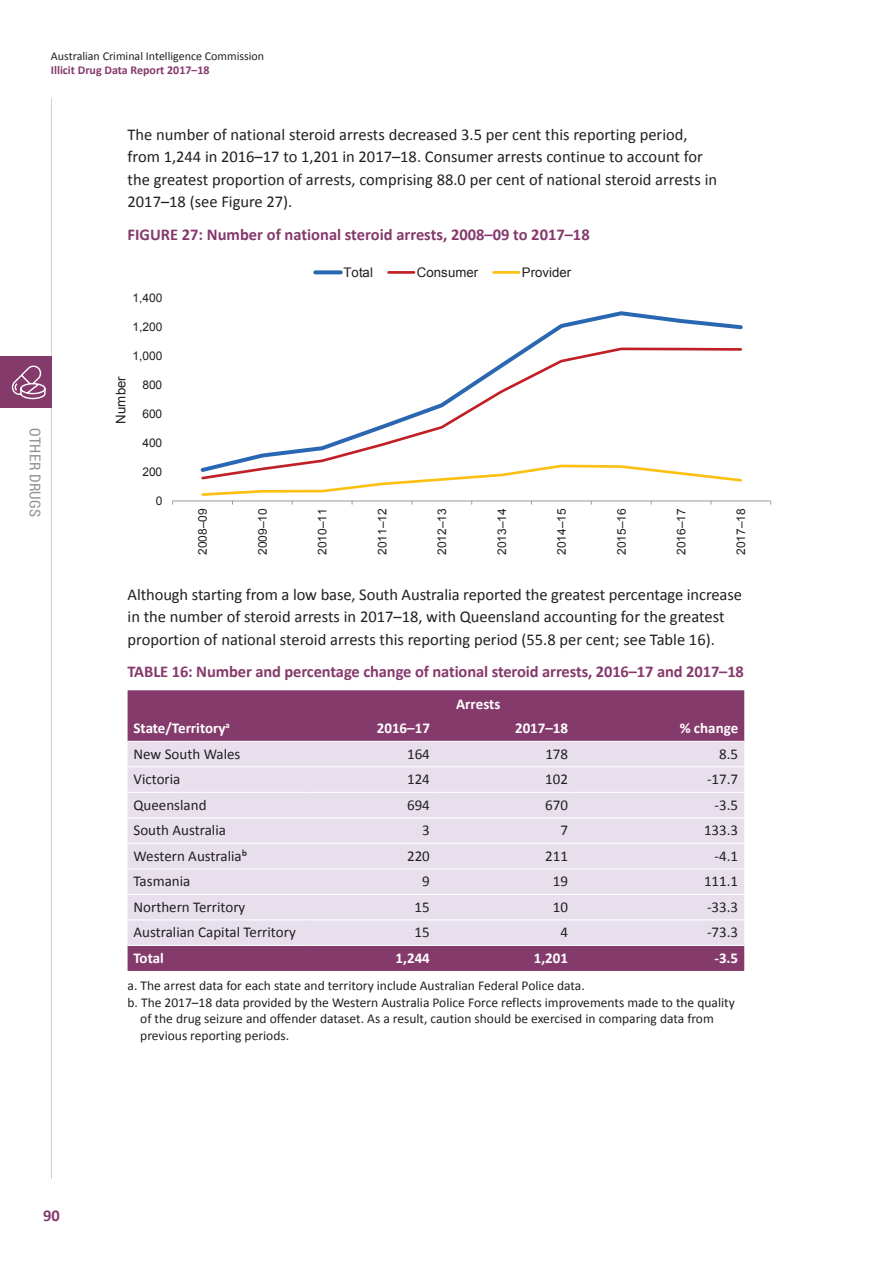
<style>
.page{position:relative;width:893px;height:1263px;background:#fff}
.page>*{position:absolute;margin:0;border:0;box-sizing:border-box;transform-origin:0 0}
.t1{font:16.5px/22.5px "Calibri";color:#231f20}
.t2{font:700 16.5px "Calibri";letter-spacing:-.005em;color:#853a6c}
.t3{font:15px "Calibri";color:#231f20}
.t4{font:700 15px "Calibri";color:#fff}
.t5{font:15px "Roboto Condensed";letter-spacing:.02em;color:#939598}
.t6{font:13.5px "Calibri";color:#231f20}
.t7{font:13.2px "Arial";color:#231f20}
.t8{font:12px "Arial";letter-spacing:.005em;color:#231f20}
.t9{font:12px "Calibri";color:#231f20}
.t10{font:700 12px "Calibri";color:#853a6c}
</style>
<div class="page">
<hr style="left:51px;top:98px;width:1px;height:1081px;background:#d1d2d4">
<div style="left:0;top:356px;width:52px;height:52px;background:#853a6c"></div>
<svg style="left:11px;top:365px;width:35px;height:35px"></svg>
<div style="left:128px;top:690px;width:616px;height:281px;background:#853a6c"></div>
<div style="left:128px;top:742px;width:616px;height:203px;background:#e7e0ec"></div>
<hr style="left:128px;top:766px;width:180px;height:1px;background:#fff">
<hr style="left:308px;top:766px;width:128px;height:1px;background:#fff">
<hr style="left:436px;top:766px;width:138px;height:1px;background:#fff">
<hr style="left:574px;top:766px;width:170px;height:1px;background:#fff">
<hr style="left:128px;top:792px;width:180px;height:1px;background:#fff">
<hr style="left:308px;top:792px;width:128px;height:1px;background:#fff">
<hr style="left:436px;top:792px;width:138px;height:1px;background:#fff">
<hr style="left:574px;top:792px;width:170px;height:1px;background:#fff">
<hr style="left:128px;top:817px;width:180px;height:1px;background:#fff">
<hr style="left:308px;top:817px;width:128px;height:1px;background:#fff">
<hr style="left:436px;top:817px;width:138px;height:1px;background:#fff">
<hr style="left:574px;top:817px;width:170px;height:1px;background:#fff">
<hr style="left:128px;top:843px;width:180px;height:1px;background:#fff">
<hr style="left:308px;top:843px;width:128px;height:1px;background:#fff">
<hr style="left:436px;top:843px;width:138px;height:1px;background:#fff">
<hr style="left:574px;top:843px;width:170px;height:1px;background:#fff">
<hr style="left:128px;top:868px;width:180px;height:1px;background:#fff">
<hr style="left:308px;top:868px;width:128px;height:1px;background:#fff">
<hr style="left:436px;top:868px;width:138px;height:1px;background:#fff">
<hr style="left:574px;top:868px;width:170px;height:1px;background:#fff">
<hr style="left:128px;top:894px;width:180px;height:1px;background:#fff">
<hr style="left:308px;top:894px;width:128px;height:1px;background:#fff">
<hr style="left:436px;top:894px;width:138px;height:1px;background:#fff">
<hr style="left:574px;top:894px;width:170px;height:1px;background:#fff">
<hr style="left:128px;top:919px;width:180px;height:1px;background:#fff">
<hr style="left:308px;top:919px;width:128px;height:1px;background:#fff">
<hr style="left:436px;top:919px;width:138px;height:1px;background:#fff">
<hr style="left:574px;top:919px;width:170px;height:1px;background:#fff">
<hr style="left:128px;top:945px;width:180px;height:1px;background:#fff">
<hr style="left:308px;top:945px;width:128px;height:1px;background:#fff">
<hr style="left:436px;top:945px;width:138px;height:1px;background:#fff">
<hr style="left:574px;top:945px;width:170px;height:1px;background:#fff">
<hr style="left:128px;top:741px;width:180px;height:1px;background:#fff">
<hr style="left:308px;top:741px;width:128px;height:1px;background:#fff">
<hr style="left:436px;top:741px;width:138px;height:1px;background:#fff">
<hr style="left:574px;top:741px;width:170px;height:1px;background:#fff">
<hr style="left:173px;top:500px;width:598px;height:1px;background:#989a9d">
<svg style="left:527px;top:311px;width:216px;height:35px"></svg>
<svg style="left:223px;top:346px;width:520px;height:117px"></svg>
<svg style="left:200px;top:463px;width:544px;height:41px"></svg>
<svg style="left:315px;top:270px;width:26px;height:4px"></svg>
<hr style="left:389px;top:271px;width:25px;height:3px;background:#c02025">
<hr style="left:494px;top:271px;width:25px;height:3px;background:#fcc011">
<p class="t9" style="left:51px;top:48px;width:215px">Australian Criminal Intelligence Commission</p>
<p class="t10" style="left:51px;top:63px;width:160px">Illicit Drug Data Report 2017–18</p>
<p class="t1" style="left:128px;top:123px;width:591px">The number of national steroid arrests decreased 3.5 per cent this reporting period, from 1,244 in 2016–17 to 1,201 in 2017–18. Consumer arrests continue to account for the greatest proportion of arrests, comprising 88.0 per cent of national steroid arrests in 2017–18 (see Figure 27).</p>
<p class="t2" style="left:128px;top:224px;width:464px">FIGURE 27: Number of national steroid arrests, 2008–09 to 2017–18</p>
<p class="t5" style="left:46px;top:428px;width:91px;rotate:90deg">OTHER DRUGS</p>
<p class="t8" style="left:132px;top:290px;width:31px">1,400</p>
<p class="t8" style="left:132px;top:319px;width:31px">1,200</p>
<p class="t8" style="left:132px;top:348px;width:31px">1,000</p>
<p class="t7" style="left:112px;top:423px;width:49px;rotate:-90deg">Number</p>
<p class="t8" style="left:142px;top:377px;width:21px">800</p>
<p class="t8" style="left:142px;top:406px;width:21px">600</p>
<p class="t8" style="left:142px;top:435px;width:21px">400</p>
<p class="t8" style="left:142px;top:464px;width:21px">200</p>
<p class="t8" style="left:156px;top:493px;width:8px">0</p>
<p class="t7" style="left:344px;top:263px;width:31px">Total</p>
<p class="t7" style="left:417px;top:263px;width:63px">Consumer</p>
<p class="t7" style="left:522px;top:263px;width:51px">Provider</p>
<p class="t8" style="left:195px;top:555px;width:48px;rotate:-90deg">2008–09</p>
<p class="t8" style="left:255px;top:555px;width:48px;rotate:-90deg">2009–10</p>
<p class="t8" style="left:314px;top:555px;width:48px;rotate:-90deg">2010–11</p>
<p class="t8" style="left:374px;top:555px;width:48px;rotate:-90deg">2011–12</p>
<p class="t8" style="left:434px;top:555px;width:48px;rotate:-90deg">2012–13</p>
<p class="t8" style="left:494px;top:555px;width:48px;rotate:-90deg">2013–14</p>
<p class="t8" style="left:554px;top:555px;width:48px;rotate:-90deg">2014–15</p>
<p class="t8" style="left:614px;top:555px;width:48px;rotate:-90deg">2015–16</p>
<p class="t8" style="left:673px;top:555px;width:48px;rotate:-90deg">2016–17</p>
<p class="t8" style="left:733px;top:555px;width:48px;rotate:-90deg">2017–18</p>
<p class="t1" style="left:128px;top:583px;width:616px">Although starting from a low base, South Australia reported the greatest percentage increase in the number of steroid arrests in 2017–18, with Queensland accounting for the greatest proportion of national steroid arrests this reporting period (55.8 per cent; see Table 16).</p>
<p class="t2" style="left:128px;top:661px;width:618px">TABLE 16: Number and percentage change of national steroid arrests, 2016–17 and 2017–18</p>
<p class="t4" style="left:456px;top:694px;width:46px">Arrests</p>
<p class="t4" style="left:134px;top:718px;width:98px">State/Territory<sup>a</sup></p>
<p class="t4" style="left:377px;top:718px;width:55px">2016–17</p>
<p class="t4" style="left:515px;top:718px;width:55px">2017–18</p>
<p class="t4" style="left:680px;top:718px;width:60px">% change</p>
<p class="t3" style="left:134px;top:744px;width:108px">New South Wales</p>
<p class="t3" style="left:407px;top:744px;width:24px">164</p>
<p class="t3" style="left:545px;top:744px;width:24px">178</p>
<p class="t3" style="left:719px;top:744px;width:20px">8.5</p>
<p class="t3" style="left:134px;top:770px;width:48px">Victoria</p>
<p class="t3" style="left:407px;top:770px;width:24px">124</p>
<p class="t3" style="left:545px;top:770px;width:24px">102</p>
<p class="t3" style="left:707px;top:770px;width:33px">-17.7</p>
<p class="t3" style="left:134px;top:795px;width:75px">Queensland</p>
<p class="t3" style="left:407px;top:795px;width:24px">694</p>
<p class="t3" style="left:545px;top:795px;width:24px">670</p>
<p class="t3" style="left:715px;top:795px;width:25px">-3.5</p>
<p class="t3" style="left:134px;top:821px;width:94px">South Australia</p>
<p class="t3" style="left:422px;top:821px;width:9px">3</p>
<p class="t3" style="left:560px;top:821px;width:9px">7</p>
<p class="t3" style="left:704px;top:821px;width:36px">133.3</p>
<p class="t3" style="left:134px;top:846px;width:115px">Western Australiab</p>
<p class="t3" style="left:407px;top:846px;width:24px">220</p>
<p class="t3" style="left:545px;top:846px;width:24px">211</p>
<p class="t3" style="left:715px;top:846px;width:25px">-4.1</p>
<p class="t3" style="left:133px;top:872px;width:58px">Tasmania</p>
<p class="t3" style="left:422px;top:872px;width:9px">9</p>
<p class="t3" style="left:553px;top:872px;width:17px">19</p>
<p class="t3" style="left:704px;top:872px;width:36px">111.1</p>
<p class="t3" style="left:133px;top:897px;width:113px">Northern Territory</p>
<p class="t3" style="left:415px;top:897px;width:17px">15</p>
<p class="t3" style="left:553px;top:897px;width:17px">10</p>
<p class="t3" style="left:707px;top:897px;width:33px">-33.3</p>
<p class="t3" style="left:133px;top:923px;width:164px">Australian Capital Territory</p>
<p class="t3" style="left:415px;top:923px;width:17px">15</p>
<p class="t3" style="left:560px;top:923px;width:9px">4</p>
<p class="t3" style="left:707px;top:923px;width:33px">-73.3</p>
<p class="t4" style="left:133px;top:948px;width:32px">Total</p>
<p class="t4" style="left:396px;top:948px;width:36px">1,244</p>
<p class="t4" style="left:534px;top:948px;width:36px">1,201</p>
<p class="t4" style="left:714px;top:948px;width:25px">-3.5</p>
<p class="t6" style="left:128px;top:977px;width:459px">a. The arrest data for each state and territory include Australian Federal Police data.</p>
<p class="t6" style="left:128px;top:994px;width:609px">b. The 2017–18 data provided by the Western Australia Police Force reflects improvements made to the quality</p>
<p class="t6" style="left:140px;top:1010px;width:575px">of the drug seizure and offender dataset. As a result, caution should be exercised in comparing data from</p>
<p class="t6" style="left:140px;top:1027px;width:150px">previous reporting periods.</p>
<p class="t2" style="left:43px;top:1205px;width:18px">90</p>
</div>
